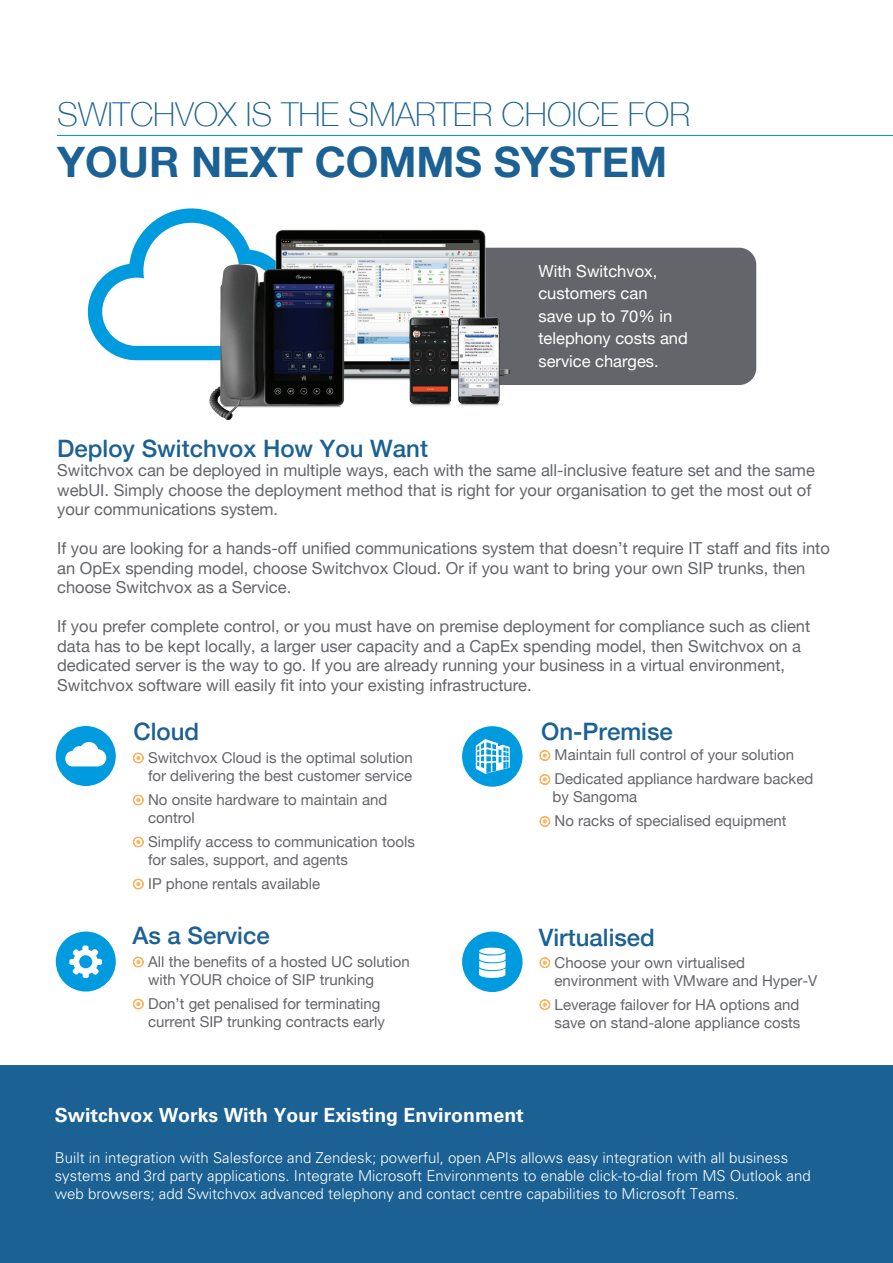
<style>
.page{position:relative;width:893px;height:1263px;background:#fff}
.page>*{position:absolute;margin:0;border:0;box-sizing:border-box;transform-origin:0 0}
.t1{font:700 42px "Helvetica Neue";color:#1b6194}
.t2{font:100 33px "Helvetica Neue";color:#1b6194}
.t3{font:500 24px "Helvetica Neue";color:#1b6194}
.t4{font:700 19.5px "Univers LT Std";color:#fff}
.t5{font:16.5px/19.5px "Helvetica Neue";color:#63656a}
.t6{font:16.5px/22.5px "Helvetica Neue";color:#fff}
.t7{font:15px/18px "Helvetica Neue";color:#63656a}
.t8{font:300 15px/18px "Univers LT Std";color:#fff}
</style>
<div class="page">
<svg style="left:88px;top:208px;width:143px;height:152px"></svg>
<div style="left:0;top:1065px;width:893px;height:198px;background:#1b6194"></div>
<hr style="left:57px;top:135px;width:836px;height:1px;background:#009bde">
<div style="left:461px;top:248px;width:295px;height:137px;background:#63656a;border-radius:17px"></div>
<div style="left:56px;top:726px;width:60px;height:60px;background:#009bde;border-radius:50%"></div>
<svg style="left:65px;top:742px;width:41px;height:24px"></svg>
<div style="left:56px;top:931px;width:60px;height:60px;background:#009bde;border-radius:50%"></div>
<div style="left:462px;top:726px;width:61px;height:61px;background:#009bde;border-radius:50%"></div>
<svg style="left:476px;top:739px;width:34px;height:35px"></svg>
<div style="left:462px;top:931px;width:61px;height:61px;background:#009bde;border-radius:50%"></div>
<svg style="left:479px;top:948px;width:27px;height:30px"></svg>
<img style="left:205px;top:223px;width:312px;height:198px">
<svg style="left:69px;top:945px;width:33px;height:33px"></svg>
<svg style="left:133px;top:752px;width:11px;height:12px"></svg>
<svg style="left:133px;top:794px;width:11px;height:12px"></svg>
<svg style="left:133px;top:836px;width:11px;height:12px"></svg>
<svg style="left:133px;top:878px;width:11px;height:12px"></svg>
<svg style="left:133px;top:956px;width:11px;height:12px"></svg>
<svg style="left:133px;top:998px;width:11px;height:12px"></svg>
<svg style="left:539px;top:750px;width:11px;height:11px"></svg>
<svg style="left:539px;top:774px;width:11px;height:11px"></svg>
<svg style="left:539px;top:816px;width:11px;height:11px"></svg>
<svg style="left:539px;top:957px;width:11px;height:11px"></svg>
<svg style="left:539px;top:999px;width:11px;height:11px"></svg>
<h2 class="t2" style="left:57px;top:90px;width:634px">SWITCHVOX IS THE SMARTER CHOICE FOR</h2>
<h1 class="t1" style="left:57px;top:129px;width:611px">YOUR NEXT COMMS SYSTEM</h1>
<p class="t6" style="left:538px;top:261px;width:151px">With Switchvox, customers can<br>save up to 70% in telephony costs and service charges.</p>
<h3 class="t3" style="left:57px;top:429px;width:372px">Deploy Switchvox How You Want</h3>
<p class="t5" style="left:57px;top:461px;width:759px">Switchvox can be deployed in multiple ways, each with the same all-inclusive feature set and the same webUI. Simply choose the deployment method that is right for your organisation to get the most out of your communications system.</p>
<p class="t5" style="left:57px;top:539px;width:774px">If you are looking for a hands-off unified communications system that doesn’t require IT staff and fits into an OpEx spending model, choose Switchvox Cloud. Or if you want to bring your own SIP trunks, then choose Switchvox as a Service.</p>
<p class="t5" style="left:57px;top:617px;width:755px">If you prefer complete control, or you must have on premise deployment for compliance such as client data has to be kept locally, a larger user capacity and a CapEx spending model, then Switchvox on a dedicated server is the way to go. If you are already running your business in a virtual environment, Switchvox software will easily fit into your existing infrastructure.</p>
<h3 class="t3" style="left:133px;top:712px;width:67px">Cloud</h3>
<p class="t7" style="left:148px;top:749px;width:266px">Switchvox Cloud is the optimal solution for delivering the best customer service</p>
<p class="t7" style="left:148px;top:791px;width:241px">No onsite hardware to maintain and control</p>
<p class="t7" style="left:148px;top:833px;width:268px">Simplify access to communication tools for sales, support, and agents</p>
<p class="t7" style="left:148px;top:875px;width:173px">IP phone rentals available</p>
<h3 class="t3" style="left:132px;top:916px;width:139px">As a Service</h3>
<p class="t7" style="left:148px;top:953px;width:263px">All the benefits of a hosted UC solution with YOUR choice of SIP trunking</p>
<p class="t7" style="left:148px;top:995px;width:238px">Don’t get penalised for terminating current SIP trunking contracts early</p>
<h3 class="t3" style="left:541px;top:712px;width:133px">On-Premise</h3>
<p class="t7" style="left:555px;top:744px;width:260px;line-height:24px">Maintain full control of your solution<br>Dedicated appliance hardware backed</p>
<p class="t7" style="left:553px;top:786px;width:236px;line-height:24px">by Sangoma<br>No racks of specialised equipment</p>
<h3 class="t3" style="left:539px;top:918px;width:118px">Virtualised</h3>
<p class="t7" style="left:555px;top:954px;width:264px">Choose your own virtualised environment with VMware and Hyper-V</p>
<p class="t7" style="left:555px;top:996px;width:247px">Leverage failover for HA options and save on stand-alone appliance costs</p>
<p class="t4" style="left:55px;top:1104px;width:471px">Switchvox Works With Your Existing Environment</p>
<p class="t8" style="left:55px;top:1148px;width:757px">Built in integration with Salesforce and Zendesk; powerful, open APIs allows easy integration with all business systems and 3rd party applications. Integrate Microsoft Environments to enable click-to-dial from MS Outlook and web browsers; add Switchvox advanced telephony and contact centre capabilities to Microsoft Teams.</p>
</div>
